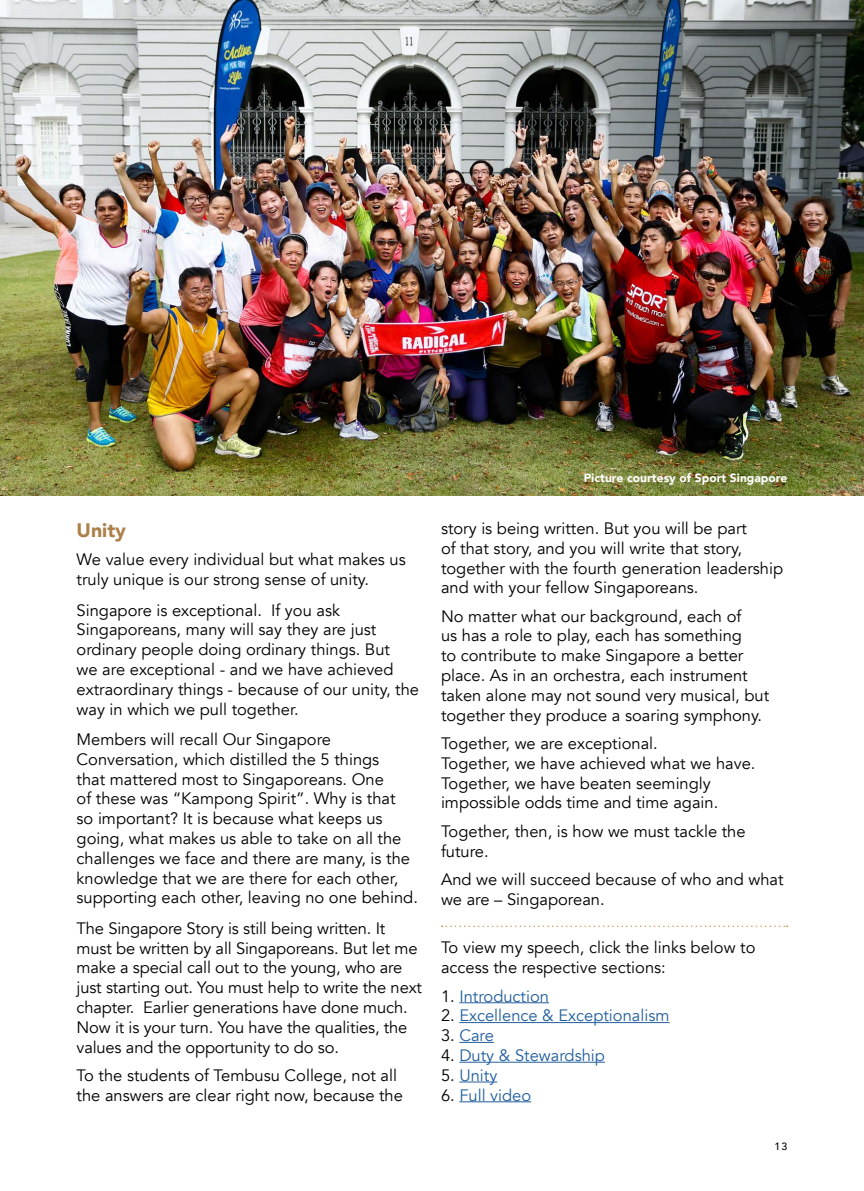
<style>
.page{position:relative;width:864px;height:1191px;background:#fff}
.page>*{position:absolute;margin:0;border:0;box-sizing:border-box;transform-origin:0 0}
.t1{font:900 19.5px "Avenir";color:#ac8049}
.t2{font:16.5px/19.8px "Avenir";color:#000}
.t3{font:16.5px "Avenir";color:#215e9e}
.t4{font:900 12px "Avenir";color:#fff}
.t5{font:500 10.5px "Avenir";color:#000}
.s1{color:#000}
</style>
<div class="page">
<img style="left:0;top:0;width:863px;height:495px">
<hr style="left:459px;top:1002px;width:89px;height:1px;background:#215e9e">
<hr style="left:459px;top:1022px;width:210px;height:1px;background:#215e9e">
<hr style="left:459px;top:1042px;width:34px;height:1px;background:#215e9e">
<hr style="left:459px;top:1061px;width:145px;height:1px;background:#215e9e">
<hr style="left:459px;top:1081px;width:38px;height:1px;background:#215e9e">
<hr style="left:459px;top:1101px;width:72px;height:1px;background:#215e9e">
<svg style="left:441px;top:925px;width:346px;height:2px"></svg>
<p class="t1" style="left:77px;top:513px;width:51px">Unity</p>
<p class="t2" style="left:77px;top:550px;width:330px">We value every individual but what makes us truly unique is our strong sense of unity.</p>
<p class="t2" style="left:77px;top:600px;width:344px">Singapore is exceptional. If you ask Singaporeans, many will say they are just ordinary people doing ordinary things. But<br>we are exceptional - and we have achieved extraordinary things - because of our unity, the way in which we pull together.</p>
<p class="t2" style="left:77px;top:729px;width:343px">Members will recall Our Singapore Conversation, which distilled the 5 things<br>that mattered most to Singaporeans. One<br>of these was “Kampong Spirit”. Why is that<br>so important? It is because what keeps us going, what makes us able to take on all the challenges we face and there are many, is the knowledge that we are there for each other, supporting each other, leaving no one behind.</p>
<p class="t2" style="left:77px;top:918px;width:347px">The Singapore Story is still being written. It must be written by all Singaporeans. But let me make a special call out to the young, who are just starting out. You must help to write the next chapter. Earlier generations have done much.<br>Now it is your turn. You have the qualities, the values and the opportunity to do so.</p>
<p class="t2" style="left:77px;top:1065px;width:328px">To the students of Tembusu College, not all the answers are clear right now, because the</p>
<p class="t4" style="left:583px;top:467px;width:205px">Picture courtesy of Sport Singapore</p>
<p class="t2" style="left:441px;top:518px;width:343px">story is being written. But you will be part<br>of that story, and you will write that story, together with the fourth generation leadership and with your fellow Singaporeans.</p>
<p class="t2" style="left:441px;top:606px;width:329px">No matter what our background, each of<br>us has a role to play, each has something<br>to contribute to make Singapore a better place. As in an orchestra, each instrument taken alone may not sound very musical, but together they produce a soaring symphony.</p>
<p class="t2" style="left:441px;top:733px;width:316px">Together, we are exceptional.<br>Together, we have achieved what we have.<br>Together, we have beaten seemingly impossible odds time and time again.</p>
<p class="t2" style="left:441px;top:821px;width:306px">Together, then, is how we must tackle the future.</p>
<p class="t2" style="left:441px;top:869px;width:344px">And we will succeed because of who and what we are – Singaporean.</p>
<p class="t2" style="left:441px;top:938px;width:316px">To view my speech, click the links below to access the respective sections:</p>
<p class="t3" style="left:441px;top:986px;width:109px"><span class="s1">1.</span> Introduction</p>
<p class="t3" style="left:441px;top:1005px;width:230px"><span class="s1">2.</span> Excellence &amp; Exceptionalism</p>
<p class="t3" style="left:441px;top:1025px;width:54px"><span class="s1">3.</span> Care</p>
<p class="t3" style="left:441px;top:1045px;width:165px"><span class="s1">4.</span> Duty &amp; Stewardship</p>
<p class="t3" style="left:441px;top:1065px;width:58px"><span class="s1">5.</span> Unity</p>
<p class="t3" style="left:441px;top:1085px;width:92px"><span class="s1">6.</span> Full video</p>
<p class="t5" style="left:774px;top:1137px;width:14px">13</p>
</div>
